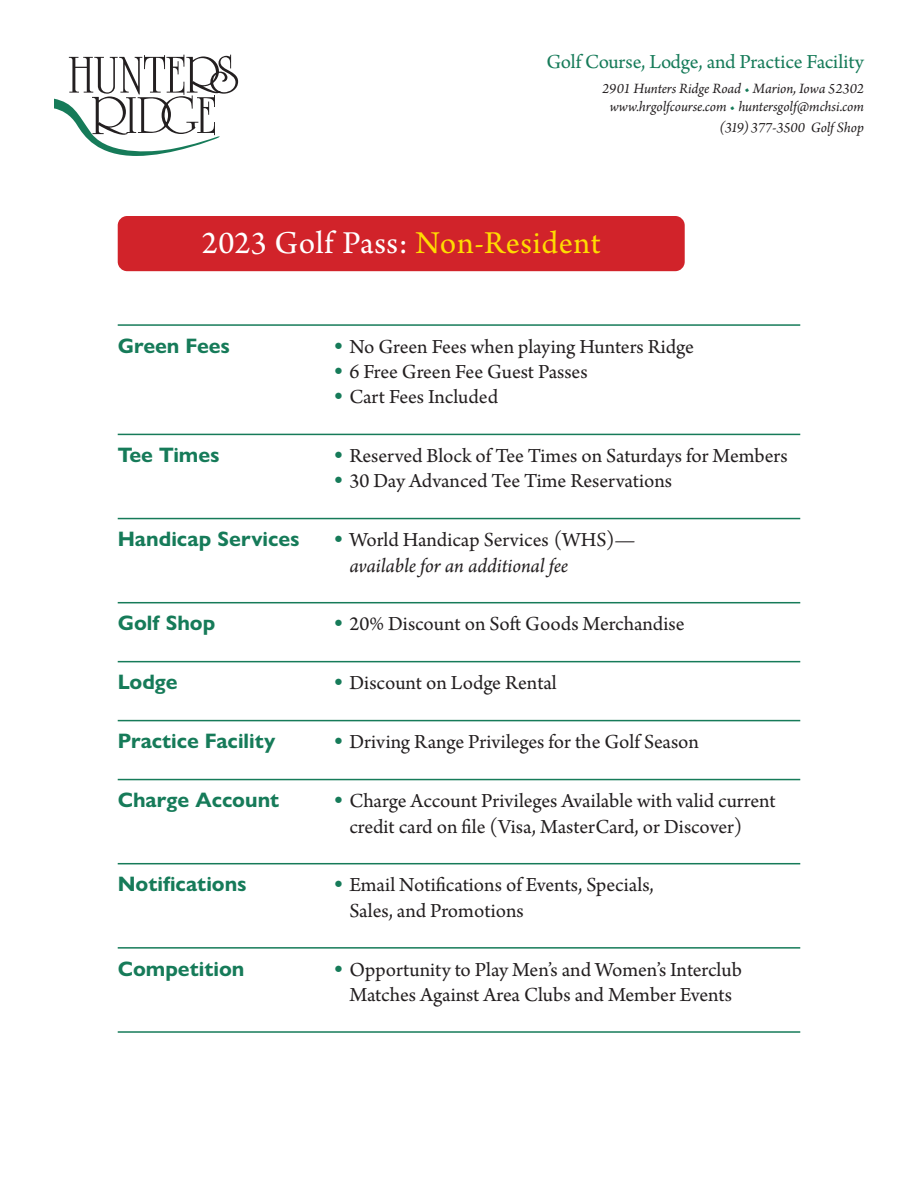
<style>
.page{position:relative;width:918px;height:1188px;background:#fff}
.page>*{position:absolute;margin:0;border:0;box-sizing:border-box;transform-origin:0 0}
.t1{font:33.6px "Arno Pro";letter-spacing:.02em;color:#fff}
.t2{font:21px/25.2px "Arno Pro";letter-spacing:-.005em;color:#231f20}
.t3{font:700 21px "Gill Sans Nova";color:#167b59}
.t4{font:21px "Arno Pro";letter-spacing:-.005em;color:#167b59}
.t5{font:italic 15px "Arno Pro";letter-spacing:-.005em;color:#231f20}
.s1{color:#167b59}
.s2{color:#ffdc01}
.s3{font-family:"Gill Sans Nova";font-weight:700;color:#167b59}
.s4{font-style:italic}
</style>
<div class="page">
<div style="left:118px;top:216px;width:567px;height:55px;background:#d1232a;border-radius:9px"></div>
<hr style="left:118px;top:324px;width:682px;height:2px;background:#167b59">
<hr style="left:118px;top:434px;width:682px;height:1px;background:#167b59">
<hr style="left:118px;top:518px;width:682px;height:1px;background:#167b59">
<hr style="left:118px;top:602px;width:682px;height:1px;background:#167b59">
<hr style="left:118px;top:661px;width:682px;height:1px;background:#167b59">
<hr style="left:118px;top:720px;width:682px;height:1px;background:#167b59">
<hr style="left:118px;top:779px;width:682px;height:1px;background:#167b59">
<hr style="left:118px;top:863px;width:682px;height:1px;background:#167b59">
<hr style="left:118px;top:947px;width:682px;height:2px;background:#167b59">
<hr style="left:118px;top:1031px;width:682px;height:2px;background:#167b59">
<svg style="left:54px;top:55px;width:184px;height:101px"></svg>
<p class="t4" style="left:546px;top:50px;width:319px">Golf Course, Lodge, and Practice Facility</p>
<p class="t5" style="left:602px;top:80px;width:263px">2901 Hunters Ridge Road <span class="s1">•</span> Marion, Iowa 52302</p>
<p class="t5" style="left:610px;top:98px;width:256px">www.hrgolfcourse.com <span class="s1">•</span> huntersgolf@mchsi.com</p>
<p class="t5" style="left:719px;top:119px;width:146px">(319) 377-3500 Golf Shop</p>
<p class="t1" style="left:202px;top:224px;width:400px">2023 Golf Pass: <span class="s2">Non-Resident</span></p>
<p class="t3" style="left:118px;top:333px;width:114px">Green Fees</p>
<p class="t2" style="left:334px;top:335px;width:362px"><span class="s3">•</span> No Green Fees when playing Hunters Ridge</p>
<p class="t2" style="left:334px;top:360px;width:255px"><span class="s3">•</span> 6 Free Green Fee Guest Passes</p>
<p class="t2" style="left:334px;top:385px;width:166px"><span class="s3">•</span> Cart Fees Included</p>
<p class="t3" style="left:118px;top:442px;width:103px">Tee Times</p>
<p class="t2" style="left:334px;top:444px;width:455px"><span class="s3">•</span> Reserved Block of Tee Times on Saturdays for Members</p>
<p class="t2" style="left:334px;top:470px;width:340px"><span class="s3">•</span> 30 Day Advanced Tee Time Reservations</p>
<p class="t3" style="left:118px;top:526px;width:183px">Handicap Services</p>
<p class="t2" style="left:349px;top:529px;width:288px;text-indent:-16px"><span class="s3">•</span> World Handicap Services (WHS)— <span class="s4">available for an additional fee</span></p>
<p class="t3" style="left:118px;top:610px;width:99px">Golf Shop</p>
<p class="t2" style="left:334px;top:613px;width:352px"><span class="s3">•</span> 20% Discount on Soft Goods Merchandise</p>
<p class="t3" style="left:118px;top:669px;width:61px">Lodge</p>
<p class="t2" style="left:334px;top:672px;width:225px"><span class="s3">•</span> Discount on Lodge Rental</p>
<p class="t3" style="left:118px;top:728px;width:159px">Practice Facility</p>
<p class="t2" style="left:334px;top:731px;width:367px"><span class="s3">•</span> Driving Range Privileges for the Golf Season</p>
<p class="t3" style="left:118px;top:787px;width:163px">Charge Account</p>
<p class="t2" style="left:349px;top:790px;width:428px;text-indent:-16px"><span class="s3">•</span> Charge Account Privileges Available with valid current credit card on file (Visa, MasterCard, or Discover)</p>
<p class="t3" style="left:118px;top:871px;width:131px">Notifications</p>
<p class="t2" style="left:349px;top:874px;width:306px;text-indent:-16px"><span class="s3">•</span> Email Notifications of Events, Specials,<br>Sales, and Promotions</p>
<p class="t3" style="left:118px;top:955px;width:128px">Competition</p>
<p class="t2" style="left:334px;top:958px;width:410px;text-align:center"><span class="s3">•</span> Opportunity to Play Men’s and Women’s Interclub<br>Matches Against Area Clubs and Member Events</p>
</div>
